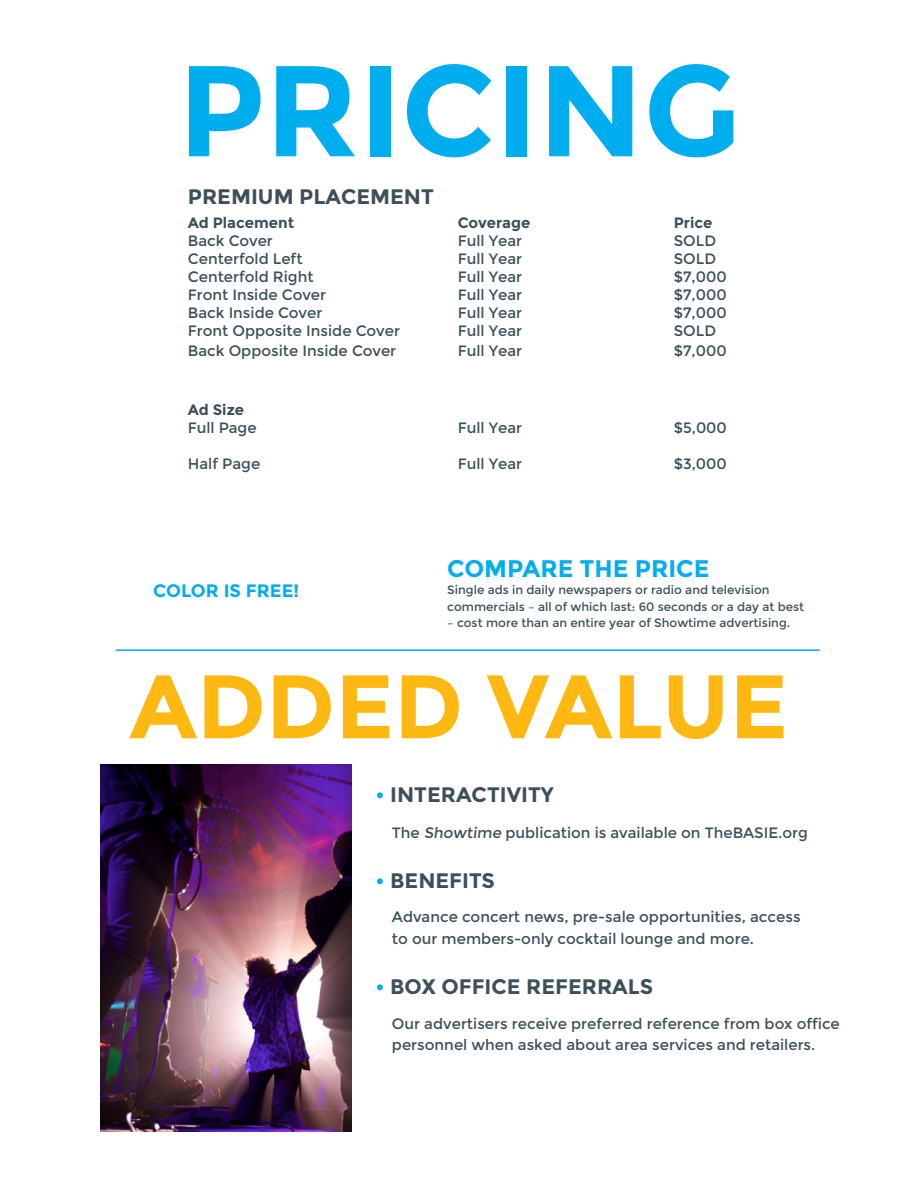
<style>
.page{position:relative;width:918px;height:1188px;background:#fff}
.page>*{position:absolute;margin:0;border:0;box-sizing:border-box;transform-origin:0 0}
.t1{font:700 129px "Montserrat";color:#00aeef}
.t2{font:700 90px "Montserrat";color:#fdb812}
.t3{font:700 24px "Montserrat";color:#00aeef}
.t4{font:700 21px "Montserrat";color:#3d505a}
.t5{font:700 18px "Montserrat";color:#00aeef}
.t6{font:15px/21.6px "Montserrat";color:#3d505a}
.t7{font:700 15px "Montserrat";color:#3d505a}
.t8{font:12px/16.5px "Montserrat";color:#3d505a}
.s1{color:#00aeef}
</style>
<div class="page">
<hr style="left:116px;top:649px;width:704px;height:2px;background:#00aeef">
<img style="left:100px;top:765px;width:252px;height:366px">
<h1 class="t1" style="left:178px;top:34px;width:564px">PRICING</h1>
<h3 class="t4" style="left:188px;top:184px;width:248px">PREMIUM PLACEMENT</h3>
<p class="t7" style="left:188px;top:214px;width:108px">Ad Placement</p>
<p class="t7" style="left:458px;top:214px;width:74px">Coverage</p>
<p class="t7" style="left:674px;top:214px;width:40px">Price</p>
<p class="t6" style="left:188px;top:230px;width:87px">Back Cover</p>
<p class="t6" style="left:458px;top:230px;width:66px">Full Year</p>
<p class="t6" style="left:674px;top:230px;width:44px">SOLD</p>
<p class="t6" style="left:188px;top:248px;width:116px">Centerfold Left</p>
<p class="t6" style="left:458px;top:248px;width:66px">Full Year</p>
<p class="t6" style="left:674px;top:248px;width:44px">SOLD</p>
<p class="t6" style="left:188px;top:266px;width:127px">Centerfold Right</p>
<p class="t6" style="left:458px;top:266px;width:66px">Full Year</p>
<p class="t6" style="left:674px;top:266px;width:54px">$7,000</p>
<p class="t6" style="left:188px;top:284px;width:140px">Front Inside Cover</p>
<p class="t6" style="left:458px;top:284px;width:66px">Full Year</p>
<p class="t6" style="left:674px;top:284px;width:54px">$7,000</p>
<p class="t6" style="left:188px;top:302px;width:136px">Back Inside Cover</p>
<p class="t6" style="left:458px;top:302px;width:66px">Full Year</p>
<p class="t6" style="left:674px;top:302px;width:54px">$7,000</p>
<p class="t6" style="left:188px;top:320px;width:214px">Front Opposite Inside Cover</p>
<p class="t6" style="left:458px;top:320px;width:66px">Full Year</p>
<p class="t6" style="left:674px;top:320px;width:44px">SOLD</p>
<p class="t6" style="left:188px;top:340px;width:210px">Back Opposite Inside Cover</p>
<p class="t6" style="left:458px;top:340px;width:66px">Full Year</p>
<p class="t6" style="left:674px;top:340px;width:54px">$7,000</p>
<p class="t7" style="left:188px;top:401px;width:58px">Ad Size</p>
<p class="t6" style="left:188px;top:417px;width:70px">Full Page</p>
<p class="t6" style="left:458px;top:417px;width:66px">Full Year</p>
<p class="t6" style="left:674px;top:417px;width:55px">$5,000</p>
<p class="t6" style="left:188px;top:453px;width:74px">Half Page</p>
<p class="t6" style="left:458px;top:453px;width:66px">Full Year</p>
<p class="t6" style="left:674px;top:453px;width:55px">$3,000</p>
<p class="t5" style="left:153px;top:580px;width:147px">COLOR IS FREE!</p>
<h3 class="t3" style="left:447px;top:554px;width:264px">COMPARE THE PRICE</h3>
<p class="t8" style="left:447px;top:582px;width:358px">Single ads in daily newspapers or radio and television commercials – all of which last: 60 seconds or a day at best</p>
<p class="t8" style="left:447px;top:615px;width:344px">– cost more than an entire year of Showtime advertising.</p>
<h2 class="t2" style="left:130px;top:653px;width:660px">ADDED VALUE</h2>
<h3 class="t4" style="left:375px;top:782px;width:180px"><span class="s1">•</span> INTERACTIVITY</h3>
<p class="t6" style="left:392px;top:822px;width:418px">The Showtime publication is available on TheBASIE.org</p>
<h3 class="t4" style="left:375px;top:868px;width:121px"><span class="s1">•</span> BENEFITS</h3>
<p class="t6" style="left:392px;top:906px;width:410px">Advance concert news, pre-sale opportunities, access to our members-only cocktail lounge and more.</p>
<h3 class="t4" style="left:375px;top:974px;width:279px"><span class="s1">•</span> BOX OFFICE REFERRALS</h3>
<p class="t6" style="left:392px;top:1013px;width:449px;line-height:21px">Our advertisers receive preferred reference from box office personnel when asked about area services and retailers.</p>
</div>
